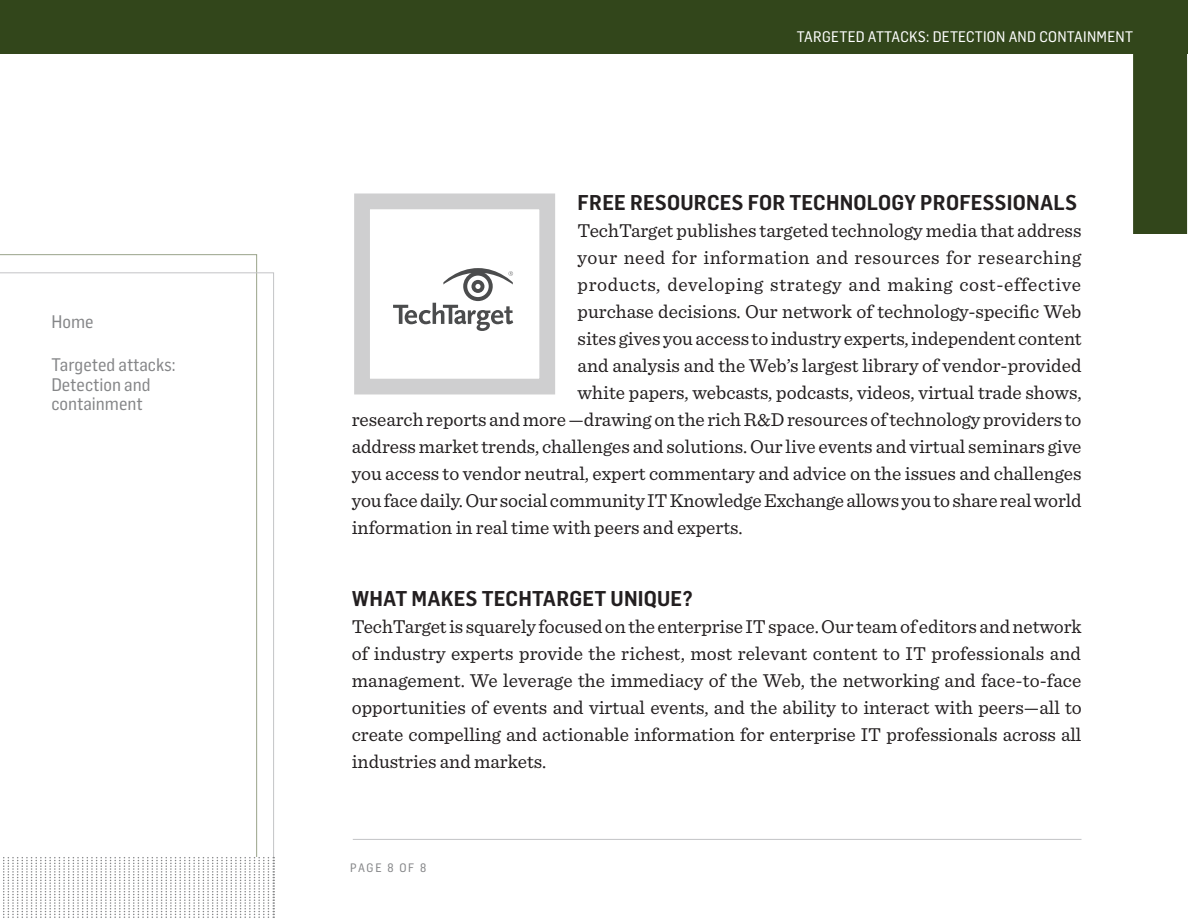
<style>
.page{position:relative;width:1188px;height:918px;background:#fff}
.page>*{position:absolute;margin:0;border:0;box-sizing:border-box;transform-origin:0 0}
.subhead{font:600 21px "Flama Semicondensed";letter-spacing:.01em;color:#231f20}
.TechTarget_body_copy{font:19.5px/27px "Sentinel";color:#231f20;text-align:justify}
.TechTarget_body_copy-2{font:19.5px "Sentinel";letter-spacing:.03em;color:#231f20}
.t1{font:17.85px/19.5px "Flama Semicondensed Basic";color:#858688}
.t2{font:15px "Flama Semicondensed Basic";letter-spacing:.02em;color:#fff}
.t3{font:12px "Flama Semicondensed Basic";letter-spacing:.145em;color:#858688}
</style>
<div class="page">
<svg style="left:0;top:272px;width:274px;height:585px"></svg>
<hr style="left:353px;top:839px;width:728px;height:1px;background:#c3c4c6">
<div style="left:1133px;top:0;width:54px;height:234px;background:#32461b"></div>
<div style="left:0;top:0;width:1188px;height:54px;background:#32461b"></div>
<svg style="left:3px;top:857px;width:271px;height:61px"></svg>
<div style="left:354px;top:194px;width:201px;height:200px;border:16px solid #cfcfd0"></div>
<svg style="left:393px;top:268px;width:120px;height:63px"></svg>
<p class="t1" style="left:51px;top:311px;width:44px">Home</p>
<p class="t1" style="left:51px;top:354px;width:126px">Targeted attacks:<br>Detection and containment</p>
<p class="t2" style="left:797px;top:27px;width:338px">TARGETED ATTACKS: DETECTION AND CONTAINMENT</p>
<p class="subhead" style="left:578px;top:189px;width:501px">FREE RESOURCES FOR TECHNOLOGY PROFESSIONALS</p>
<p class="TechTarget_body_copy" style="left:578px;top:216px;width:505px">TechTarget publishes targeted technology media that address</p>
<p class="TechTarget_body_copy-2" style="left:578px;top:243px;width:505px">your need for information and resources for researching</p>
<p class="TechTarget_body_copy-2" style="left:578px;top:270px;width:505px">products, developing strategy and making cost-effective</p>
<p class="TechTarget_body_copy" style="left:578px;top:297px;width:505px">purchase decisions. Our network of technology-specific Web</p>
<p class="TechTarget_body_copy" style="left:578px;top:324px;width:506px">sites gives you access to industry experts, independent content</p>
<p class="TechTarget_body_copy" style="left:578px;top:351px;width:505px">and analysis and the Web’s largest library of vendor-provided</p>
<p class="TechTarget_body_copy" style="left:578px;top:378px;width:505px">white papers, webcasts, podcasts, videos, virtual trade shows,</p>
<p class="TechTarget_body_copy" style="left:352px;top:405px;width:731px">research reports and more —drawing on the rich R&amp;D resources of technology providers to</p>
<p class="TechTarget_body_copy" style="left:352px;top:432px;width:731px">address market trends, challenges and solutions. Our live events and virtual seminars give</p>
<p class="TechTarget_body_copy" style="left:352px;top:459px;width:731px">you access to vendor neutral, expert commentary and advice on the issues and challenges</p>
<p class="TechTarget_body_copy" style="left:352px;top:486px;width:731px">you face daily. Our social community IT Knowledge Exchange allows you to share real world</p>
<p class="TechTarget_body_copy" style="left:352px;top:513px;width:392px">information in real time with peers and experts.</p>
<p class="subhead" style="left:352px;top:585px;width:343px">WHAT MAKES TECHTARGET UNIQUE?</p>
<p class="TechTarget_body_copy" style="left:352px;top:612px;width:732px">TechTarget is squarely focused on the enterprise IT space. Our team of editors and network of industry experts provide the richest, most relevant content to IT professionals and management. We leverage the immediacy of the Web, the networking and face-to-face opportunities of events and virtual events, and the ability to interact with peers—all to create compelling and actionable information for enterprise IT professionals across all industries and markets.</p>
<p class="t3" style="left:350px;top:860px;width:78px">PAGE 8 OF 8</p>
</div>
